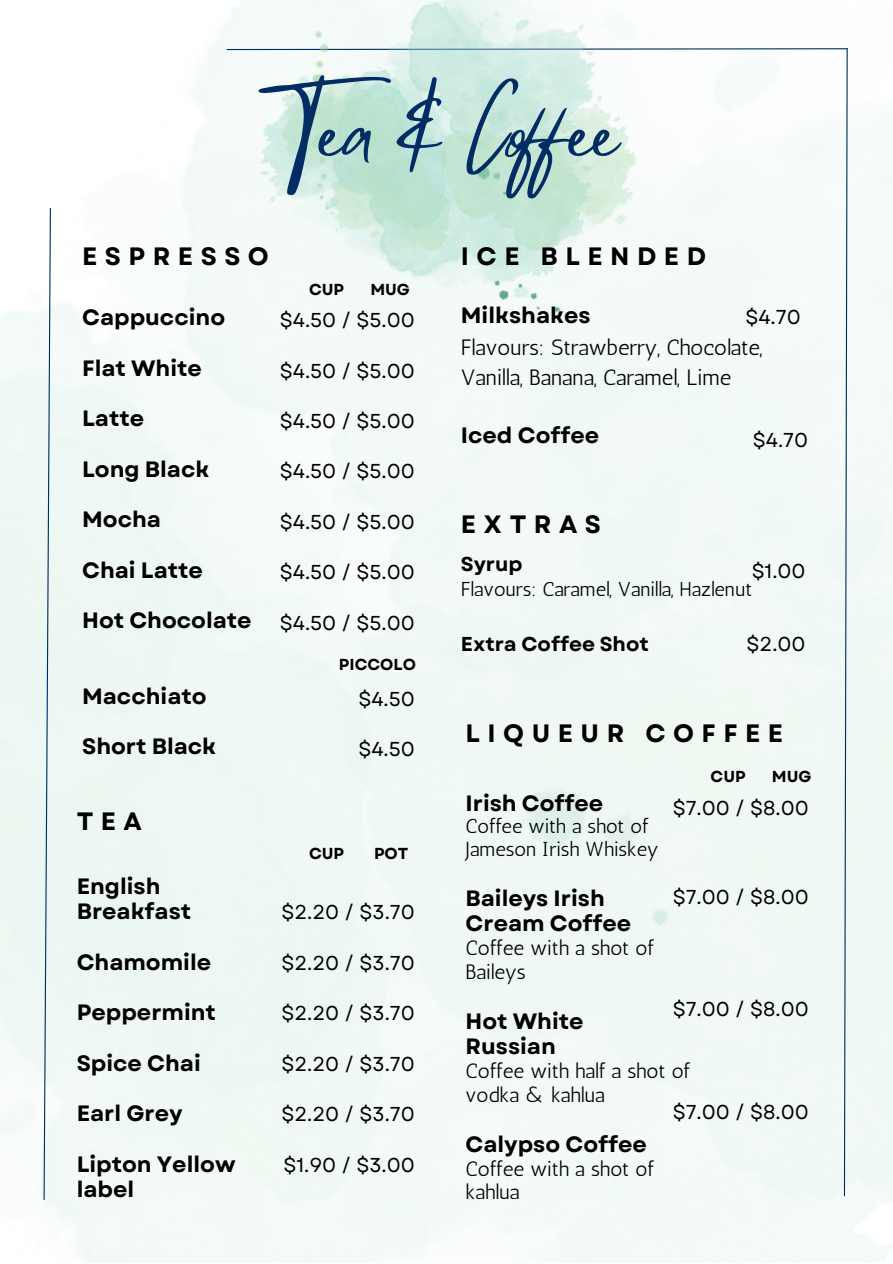
<style>
.page{position:relative;width:893px;height:1264px;background:#fff}
.page>*{position:absolute;margin:0;border:0;box-sizing:border-box;transform-origin:0 0}
.t1{font:80.25px "Mistrully";color:#022c64}
.t2{font:700 25.05px "Garet";letter-spacing:.3em;color:#000}
.t3{font:700 22.2px/25.2px "Garet";color:#000}
.t4{font:22.2px/30px "Antic";color:#000}
.t5{font:20.85px/23.7px "Antic";color:#000}
.t6{font:20.25px/22px "Antic";color:#000}
.t7{font:20.1px "Garet";color:#000}
.t8{font:20.1px "Antic";color:#000}
.t9{font:700 20.1px "Garet";color:#000}
.t10{font:700 15.9px "Garet";color:#000}
</style>
<div class="page">
<svg style="left:43px;top:208px;width:8px;height:992px"></svg>
<div style="left:225px;top:47px;width:623px;height:1150px;background:#f1f9f5"></div>
<img style="left:221px;top:0;width:452px;height:374px">
<h1 class="t1" style="left:277px;top:67px;width:342px">Tea &amp; Coffee</h1>
<p class="t2" style="left:82px;top:238px;width:188px">ESPRESSO</p>
<p class="t2" style="left:461px;top:238px;width:247px">ICE BLENDED</p>
<p class="t3" style="left:82px;top:305px;width:144px">Cappuccino</p>
<p class="t3" style="left:82px;top:355px;width:121px">Flat White</p>
<p class="t3" style="left:82px;top:406px;width:63px">Latte</p>
<p class="t3" style="left:82px;top:456px;width:129px">Long Black</p>
<p class="t3" style="left:82px;top:507px;width:80px">Mocha</p>
<p class="t3" style="left:82px;top:557px;width:122px">Chai Latte</p>
<p class="t3" style="left:82px;top:608px;width:171px">Hot Chocolate</p>
<p class="t3" style="left:82px;top:683px;width:126px">Macchiato</p>
<p class="t3" style="left:82px;top:734px;width:136px">Short Black</p>
<p class="t2" style="left:77px;top:803px;width:67px">TEA</p>
<p class="t3" style="left:77px;top:873px;width:116px">English<br>Breakfast</p>
<p class="t3" style="left:77px;top:949px;width:136px">Chamomile</p>
<p class="t3" style="left:77px;top:1000px;width:141px">Peppermint</p>
<p class="t3" style="left:77px;top:1050px;width:125px">Spice Chai</p>
<p class="t3" style="left:77px;top:1100px;width:107px">Earl Grey</p>
<p class="t3" style="left:77px;top:1151px;width:160px">Lipton Yellow label</p>
<p class="t10" style="left:309px;top:278px;width:37px">CUP</p>
<p class="t10" style="left:370px;top:278px;width:41px">MUG</p>
<p class="t7" style="left:280px;top:305px;width:136px">$4.50 / $5.00</p>
<p class="t7" style="left:280px;top:356px;width:136px">$4.50 / $5.00</p>
<p class="t7" style="left:280px;top:406px;width:136px">$4.50 / $5.00</p>
<p class="t7" style="left:280px;top:457px;width:136px">$4.50 / $5.00</p>
<p class="t7" style="left:280px;top:507px;width:136px">$4.50 / $5.00</p>
<p class="t7" style="left:280px;top:558px;width:136px">$4.50 / $5.00</p>
<p class="t7" style="left:280px;top:608px;width:136px">$4.50 / $5.00</p>
<p class="t10" style="left:339px;top:653px;width:79px">PICCOLO</p>
<p class="t7" style="left:358px;top:684px;width:58px">$4.50</p>
<p class="t7" style="left:358px;top:734px;width:58px">$4.50</p>
<p class="t10" style="left:309px;top:842px;width:37px">CUP</p>
<p class="t10" style="left:374px;top:842px;width:36px">POT</p>
<p class="t7" style="left:281px;top:897px;width:135px">$2.20 / $3.70</p>
<p class="t7" style="left:281px;top:948px;width:135px">$2.20 / $3.70</p>
<p class="t7" style="left:281px;top:998px;width:135px">$2.20 / $3.70</p>
<p class="t7" style="left:281px;top:1049px;width:135px">$2.20 / $3.70</p>
<p class="t7" style="left:281px;top:1099px;width:135px">$2.20 / $3.70</p>
<p class="t7" style="left:283px;top:1150px;width:133px">$1.90 / $3.00</p>
<p class="t3" style="left:461px;top:303px;width:131px">Milkshakes</p>
<p class="t4" style="left:461px;top:332px;width:303px">Flavours: Strawberry, Chocolate,<br>Vanilla, Banana, Caramel, Lime</p>
<p class="t3" style="left:461px;top:423px;width:140px">Iced Coffee</p>
<p class="t7" style="left:745px;top:302px;width:57px">$4.70</p>
<p class="t7" style="left:752px;top:425px;width:57px">$4.70</p>
<p class="t2" style="left:461px;top:506px;width:142px">EXTRAS</p>
<p class="t9" style="left:461px;top:549px;width:63px">Syrup</p>
<p class="t8" style="left:461px;top:577px;width:293px">Flavours: Caramel, Vanilla, Hazlenut</p>
<p class="t9" style="left:461px;top:630px;width:189px">Extra Coffee Shot</p>
<p class="t7" style="left:751px;top:556px;width:55px">$1.00</p>
<p class="t7" style="left:746px;top:630px;width:61px">$2.00</p>
<p class="t2" style="left:465px;top:715px;width:319px">LIQUEUR COFFEE</p>
<p class="t10" style="left:710px;top:765px;width:37px">CUP</p>
<p class="t10" style="left:771px;top:765px;width:41px">MUG</p>
<p class="t3" style="left:465px;top:791px;width:139px">Irish Coffee</p>
<p class="t6" style="left:465px;top:815px;width:194px">Coffee with a shot of<br>Jameson Irish Whiskey</p>
<p class="t3" style="left:465px;top:885px;width:167px">Baileys Irish<br>Cream Coffee</p>
<p class="t5" style="left:465px;top:935px;width:190px">Coffee with a shot of<br>Baileys</p>
<p class="t3" style="left:465px;top:1008px;width:119px">Hot White<br>Russian</p>
<p class="t5" style="left:465px;top:1058px;width:226px">Coffee with half a shot of vodka &amp; kahlua</p>
<p class="t3" style="left:465px;top:1131px;width:183px">Calypso Coffee</p>
<p class="t5" style="left:465px;top:1156px;width:190px">Coffee with a shot of kahlua</p>
<p class="t7" style="left:672px;top:793px;width:138px">$7.00 / $8.00</p>
<p class="t7" style="left:672px;top:882px;width:138px">$7.00 / $8.00</p>
<p class="t7" style="left:672px;top:994px;width:138px">$7.00 / $8.00</p>
<p class="t7" style="left:672px;top:1097px;width:138px">$7.00 / $8.00</p>
</div>
